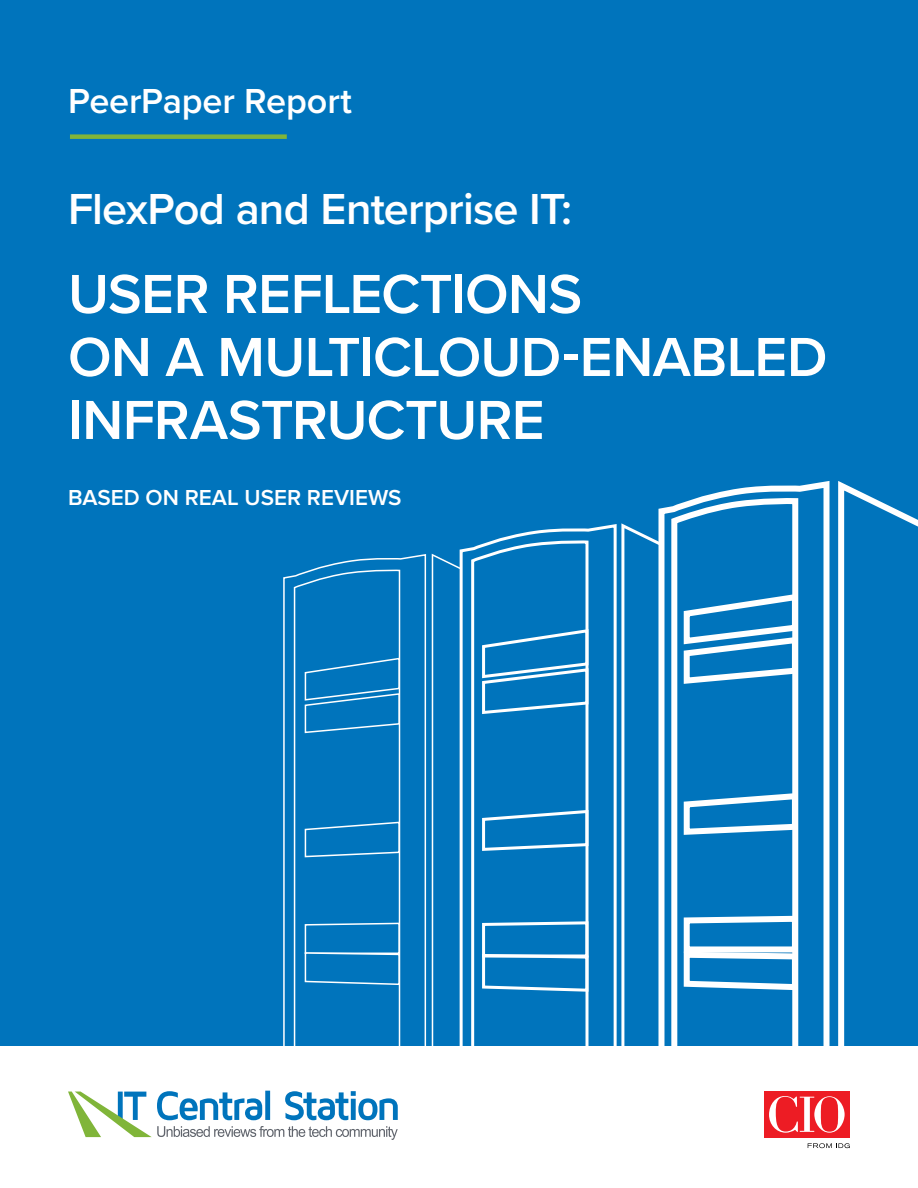
<style>
.page{position:relative;width:918px;height:1188px;background:#0074bc}
.page>*{position:absolute;margin:0;border:0;box-sizing:border-box;transform-origin:0 0}
.t1{font:600 57px/63px "Proxima Nova";letter-spacing:-.015em;color:#fff}
.t2{font:600 45px "Proxima Nova";letter-spacing:-.02em;color:#fff}
.t3{font:600 36px "Proxima Nova";letter-spacing:-.005em;color:#fff}
.t4{font:600 22.5px "Proxima Nova";color:#fff}
</style>
<div class="page">
<svg style="left:431px;top:553px;width:27px;height:494px"></svg>
<svg style="left:282px;top:554px;width:145px;height:493px"></svg>
<svg style="left:293px;top:569px;width:108px;height:478px"></svg>
<svg style="left:304px;top:821px;width:97px;height:37px"></svg>
<svg style="left:304px;top:657px;width:97px;height:77px"></svg>
<svg style="left:304px;top:922px;width:97px;height:64px"></svg>
<svg style="left:620px;top:523px;width:35px;height:524px"></svg>
<svg style="left:458px;top:524px;width:160px;height:523px"></svg>
<svg style="left:470px;top:539px;width:120px;height:508px"></svg>
<svg style="left:480px;top:808px;width:110px;height:45px"></svg>
<svg style="left:480px;top:627px;width:110px;height:89px"></svg>
<svg style="left:481px;top:920px;width:109px;height:73px"></svg>
<svg style="left:835px;top:481px;width:83px;height:566px"></svg>
<svg style="left:655px;top:481px;width:178px;height:566px"></svg>
<svg style="left:667px;top:495px;width:134px;height:552px"></svg>
<svg style="left:680px;top:790px;width:121px;height:48px"></svg>
<svg style="left:680px;top:590px;width:121px;height:97px"></svg>
<svg style="left:681px;top:913px;width:120px;height:80px"></svg>
<div style="left:0;top:1047px;width:918px;height:141px;background:#fff"></div>
<svg style="left:808px;top:1143px;width:42px;height:5px"></svg>
<div style="left:764px;top:1091px;width:86px;height:46px;background:#ed1c24"></div>
<svg style="left:769px;top:1096px;width:76px;height:37px"></svg>
<div style="left:70px;top:134px;width:217px;height:5px;background:#80b539"></div>
<svg style="left:68px;top:1091px;width:330px;height:49px"></svg>
<p class="t3" style="left:68px;top:81px;width:286px">PeerPaper Report</p>
<p class="t2" style="left:68px;top:176px;width:506px">FlexPod and Enterprise IT:</p>
<p class="t1" style="left:68px;top:261px;width:761px">USER REFLECTIONS<br>ON A MULTICLOUD-ENABLED<br>INFRASTRUCTURE</p>
<p class="t4" style="left:68px;top:485px;width:335px">BASED ON REAL USER REVIEWS</p>
</div>
